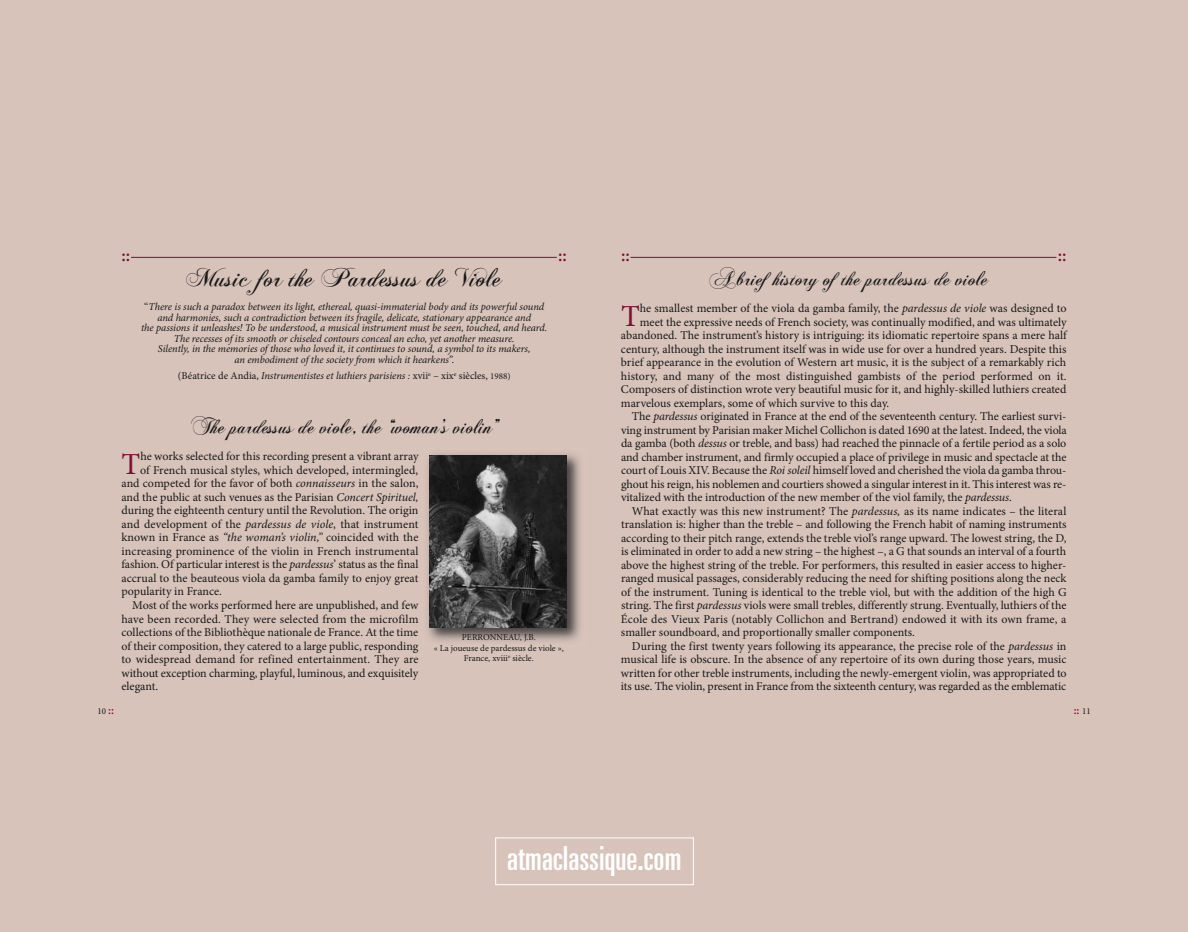
<style>
.page{position:relative;width:1188px;height:932px;background:#fff}
.page>*{position:absolute;margin:0;border:0;box-sizing:border-box;transform-origin:0 0}
.t1{font:ultra-condensed 33px "Univers";color:#fff}
.t2{font:30.6px "Minion Pro";color:#7d0f32}
.t3{font:27px "Chopin Script";color:#1a1818}
.t4{font:21px "Chopin Script";color:#1a1818}
.t5{font:600 18px "Minion Pro";color:#7d0f32}
.t6{font:12px "Minion Pro";color:#1a1818}
.t7{font:600 12px "Minion Pro";color:#7d0f32}
.t8{font:italic 10.5px/10.5px "Minion Pro";letter-spacing:-.005em;color:#1a1818;text-align:center}
.t9{font:9px/10.5px "Minion Pro";color:#1a1818;text-align:center}
.s1{font-style:normal}
.s2{font-style:normal;font-size:9px}
.s3{font-style:italic}
.s4{font-weight:600;font-size:12px;color:#7d0f32}
.s5{font-weight:400;font-size:9px;color:#1a1818}
</style>
<div class="page">
<div style="left:0;top:0;width:1188px;height:931px;background:#d7c3ba"></div>
<div style="left:495px;top:837px;width:199px;height:48px;border:1px solid #fff"></div>
<hr style="left:631px;top:257px;width:425px;height:1px;background:#7d0f32">
<hr style="left:131px;top:257px;width:426px;height:1px;background:#7d0f32">
<img style="left:428px;top:454px;width:152px;height:187px">
<img style="left:430px;top:455px;width:137px;height:172px">
<h3 class="t5" style="left:122px;top:248px;width:10px">::</h3>
<h3 class="t5" style="left:558px;top:248px;width:10px">::</h3>
<h3 class="t5" style="left:621px;top:248px;width:10px">::</h3>
<h3 class="t5" style="left:1058px;top:248px;width:10px">::</h3>
<h3 class="t3" style="left:186px;top:261px;width:317px">Music for the Pardessus de Viole</h3>
<p class="t8" style="left:141px;top:302px;width:408px"><span class="s1">“</span>There is such a paradox between its light, ethereal, quasi-immaterial body and its powerful sound and harmonies, such a contradiction between its fragile, delicate, stationary appearance and<br>the passions it unleashes! To be understood, a musical instrument must be seen, touched, and heard.<br>The recesses of its smooth or chiseled contours conceal an echo, yet another measure.<br>Silently, in the memories of those who loved it, it continues to sound, a symbol to its makers,<br>an embodiment of the society from which it hearkens<span class="s1">”.</span></p>
<p class="t8" style="left:178px;top:371px;width:334px"><span class="s1">(Béatrice de andia,</span> Instrumentistes et luthiers parisiens : <span class="s1">xvii</span><sup>e</sup> <span class="s1">– xix</span><sup>e</sup> <span class="s1">siècles,</span> <span class="s2">1988)</span></p>
<h3 class="t4" style="left:191px;top:414px;width:308px">The pardessus de viole, the “woman’s violin”</h3>
<h2 class="t2" style="left:122px;top:452px;width:20px">T</h2>
<p class="t6" style="left:140px;top:452px;width:280px">he works selected for this recording present a vibrant array</p>
<p class="t6" style="left:140px;top:465px;width:279px">of French musical styles, which developed, intermingled,</p>
<p class="t6" style="left:122px;top:479px;width:298px">and competed for the favor of both <span class="s3">connaisseurs</span> in the salon,</p>
<p class="t6" style="left:122px;top:492px;width:298px">and the public at such venues as the parisian <span class="s3">Concert Spirituel,</span></p>
<p class="t6" style="left:122px;top:506px;width:298px">during the eighteenth century until the revolution. The origin</p>
<p class="t6" style="left:122px;top:519px;width:298px">and development of the <span class="s3">pardessus de viole</span>, that instrument</p>
<p class="t6" style="left:122px;top:533px;width:299px">known in France as <span class="s3">“the woman’s violin,”</span> coincided with the</p>
<p class="t6" style="left:122px;top:546px;width:299px">increasing prominence of the violin in French instrumental</p>
<p class="t6" style="left:122px;top:560px;width:298px">fashion. of particular interest is the <span class="s3">pardessus</span>’ status as the final</p>
<p class="t6" style="left:122px;top:573px;width:298px">accrual to the beauteous viola da gamba family to enjoy great</p>
<p class="t6" style="left:122px;top:587px;width:102px">popularity in France.</p>
<p class="t6" style="left:132px;top:600px;width:288px">Most of the works performed here are unpublished, and few</p>
<p class="t6" style="left:122px;top:614px;width:299px">have been recorded. They were selected from the microfilm</p>
<p class="t6" style="left:122px;top:627px;width:298px">collections of the Bibliothèque nationale de France. at the time</p>
<p class="t6" style="left:122px;top:641px;width:298px">of their composition, they catered to a large public, responding</p>
<p class="t6" style="left:122px;top:654px;width:299px">to widespread demand for refined entertainment. They are</p>
<p class="t6" style="left:122px;top:668px;width:298px">without exception charming, playful, luminous, and exquisitely</p>
<p class="t6" style="left:121px;top:681px;width:38px">elegant.</p>
<p class="t9" style="left:434px;top:633px;width:132px">perronneau, J.B.<br>« la joueuse de pardessus de viole »,<br>France, xviii<sup>e</sup> siècle.</p>
<h3 class="t4" style="left:710px;top:265px;width:280px">A briefhistory ofthe pardessus de viole</h3>
<h2 class="t2" style="left:621px;top:304px;width:20px">T</h2>
<p class="t6" style="left:640px;top:304px;width:428px">he smallest member of the viola da gamba family, the <span class="s3">pardessus de viole</span> was designed to</p>
<p class="t6" style="left:640px;top:317px;width:428px">meet the expressive needs of French society, was continually modified, and was ultimately</p>
<p class="t6" style="left:621px;top:331px;width:447px">abandoned. The instrument’s history is intriguing: its idiomatic repertoire spans a mere half</p>
<p class="t6" style="left:621px;top:344px;width:447px">century, although the instrument itself was in wide use for over a hundred years. Despite this</p>
<p class="t6" style="left:621px;top:358px;width:447px">brief appearance in the evolution of Western art music, it is the subject of a remarkably rich</p>
<p class="t6" style="left:621px;top:371px;width:447px">history, and many of the most distinguished gambists of the period performed on it.</p>
<p class="t6" style="left:621px;top:385px;width:447px">Composers of distinction wrote very beautiful music for it, and highly-skilled luthiers created</p>
<p class="t6" style="left:621px;top:398px;width:270px">marvelous exemplars, some of which survive to this day.</p>
<p class="t6" style="left:632px;top:412px;width:436px">The <span class="s3">pardessus</span> originated in France at the end of the seventeenth century. The earliest survi-</p>
<p class="t6" style="left:621px;top:425px;width:447px">ving instrument by parisian maker Michel Collichon is dated 1690 at the latest. indeed, the viola</p>
<p class="t6" style="left:621px;top:439px;width:447px">da gamba (both <span class="s3">dessus</span> or treble, and bass) had reached the pinnacle of a fertile period as a solo</p>
<p class="t6" style="left:621px;top:452px;width:447px">and chamber instrument, and firmly occupied a place of privilege in music and spectacle at the</p>
<p class="t6" style="left:621px;top:466px;width:447px">court of louis Xiv. Because the <span class="s3">Roi soleil</span> himself loved and cherished the viola da gamba throu-</p>
<p class="t6" style="left:621px;top:479px;width:447px">ghout his reign, his noblemen and courtiers showed a singular interest in it. This interest was re-</p>
<p class="t6" style="left:621px;top:493px;width:392px">vitalized with the introduction of the new member of the viol family, the <span class="s3">pardessus</span>.</p>
<p class="t6" style="left:632px;top:506px;width:436px">What exactly was this new instrument? The <span class="s3">pardessus,</span> as its name indicates – the literal</p>
<p class="t6" style="left:621px;top:520px;width:447px">translation is: higher than the treble – and following the French habit of naming instruments</p>
<p class="t6" style="left:621px;top:533px;width:447px">according to their pitch range, extends the treble viol’s range upward. The lowest string, the D,</p>
<p class="t6" style="left:621px;top:547px;width:447px">is eliminated in order to add a new string – the highest –, a G that sounds an interval of a fourth</p>
<p class="t6" style="left:621px;top:560px;width:447px">above the highest string of the treble. For performers, this resulted in easier access to higher-</p>
<p class="t6" style="left:621px;top:574px;width:447px">ranged musical passages, considerably reducing the need for shifting positions along the neck</p>
<p class="t6" style="left:621px;top:587px;width:447px">of the instrument. Tuning is identical to the treble viol, but with the addition of the high G</p>
<p class="t6" style="left:621px;top:601px;width:447px">string. The first <span class="s3">pardessus</span> viols were small trebles, differently strung. eventually, luthiers of the</p>
<p class="t6" style="left:621px;top:614px;width:447px">École des vieux paris (notably Collichon and Bertrand) endowed it with its own frame, a</p>
<p class="t6" style="left:621px;top:628px;width:296px">smaller soundboard, and proportionally smaller components.</p>
<p class="t6" style="left:632px;top:641px;width:436px">During the first twenty years following its appearance, the precise role of the <span class="s3">pardessus</span> in</p>
<p class="t6" style="left:621px;top:655px;width:447px">musical life is obscure. in the absence of any repertoire of its own during those years, music</p>
<p class="t6" style="left:621px;top:668px;width:447px">written for other treble instruments, including the newly-emergent violin, was appropriated to</p>
<p class="t6" style="left:621px;top:682px;width:447px">its use. The violin, present in France from the sixteenth century, was regarded as the emblematic</p>
<p class="t9" style="left:97px;top:707px;width:18px">10 <span class="s4">::</span></p>
<p class="t7" style="left:1074px;top:706px;width:19px">:: <span class="s5">11</span></p>
<h1 class="t1" style="left:507px;top:846px;width:176px">atmaclassique.com</h1>
</div>
